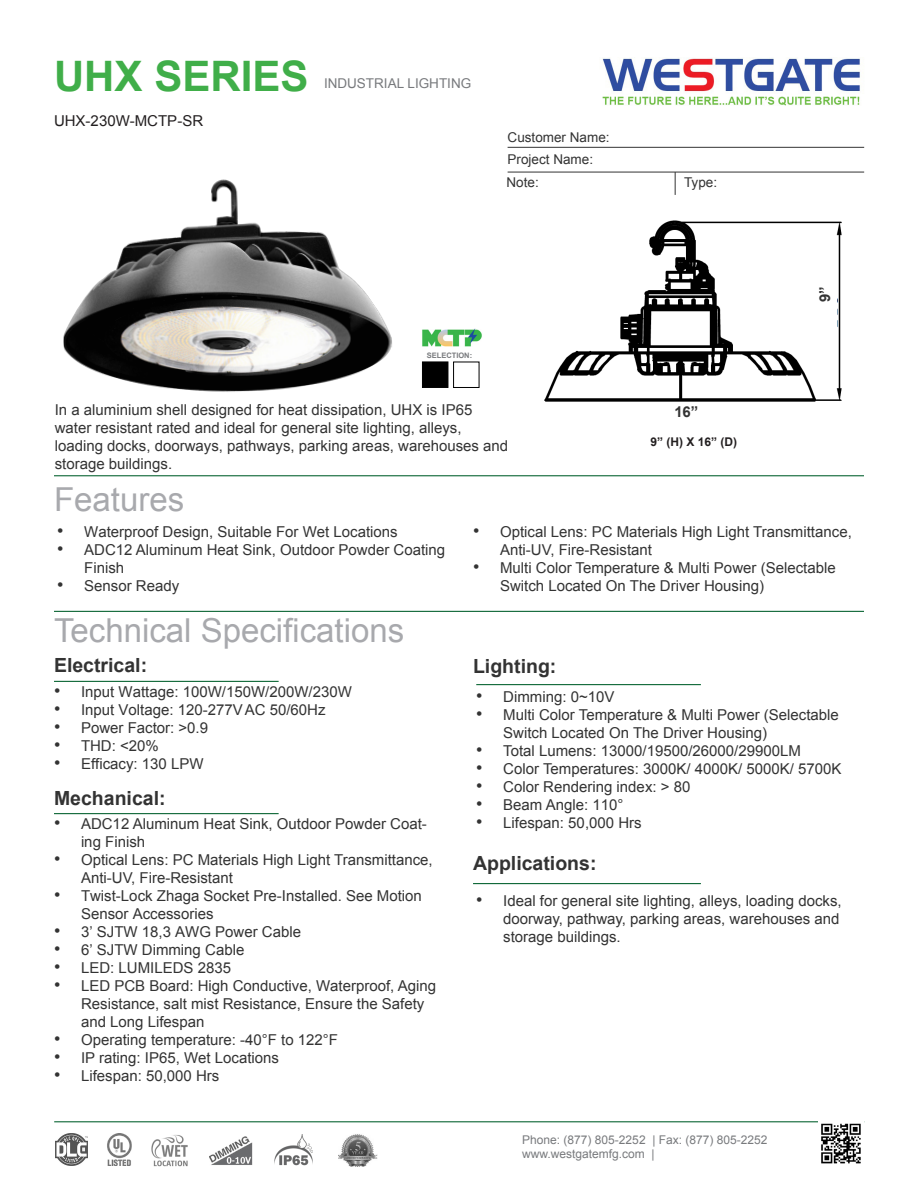
<style>
.page{position:relative;width:918px;height:1188px;background:#fff}
.page>*{position:absolute;margin:0;border:0;box-sizing:border-box;transform-origin:0 0}
.t1{font:700 42px "Arial";color:#40ae49}
.t2{font:33px "Arial";color:#a8a9ad}
.t3{font:700 19.5px "Arial";color:#333}
.t4{font:15px/18px "Arial";color:#333}
.t5{font:15px/18px "Arial";color:#333}
.t6{font:15px "Arial";color:#231f20}
.t7{font:700 15px "Arial";color:#333}
.t8{font:13.5px "Arial";color:#333}
.t9{font:13.5px "Arial";color:#787a7d}
.t10{font:12px "Arial";color:#787a7d}
.t11{font:700 12px "Arial";color:#231f20}
.t12{font:700 7.5px "Arial";color:#787a7d}
.s1{font-style:inherit}
.s2{font-size:18px}
</style>
<div class="page">
<hr style="left:54px;top:475px;width:810px;height:1px;background:#0d6736">
<hr style="left:508px;top:147px;width:356px;height:1px;background:#333">
<svg style="left:675px;top:173px;width:1px;height:22px"></svg>
<hr style="left:508px;top:172px;width:356px;height:1px;background:#333">
<hr style="left:54px;top:611px;width:810px;height:1px;background:#0d6736">
<hr style="left:54px;top:681px;width:225px;height:1px;background:#0d6736">
<hr style="left:54px;top:813px;width:225px;height:1px;background:#0d6736">
<hr style="left:473px;top:883px;width:228px;height:1px;background:#0d6736">
<img style="left:602px;top:58px;width:258px;height:48px">
<hr style="left:476px;top:684px;width:225px;height:1px;background:#0d6736">
<hr style="left:54px;top:1121px;width:810px;height:1px;background:#0d6736">
<div style="left:422px;top:362px;width:26px;height:26px;background:#000"></div>
<div style="left:453px;top:362px;width:26px;height:26px;background:#fff;border:1px solid #000"></div>
<img style="left:63px;top:179px;width:329px;height:213px">
<img style="left:544px;top:220px;width:298px;height:182px">
<div style="left:819px;top:261px;width:18px;height:67px;background:#fff"></div>
<div style="left:514px;top:260px;width:151px;height:24px;background:#fff"></div>
<img style="left:422px;top:328px;width:60px;height:19px">
<img style="left:821px;top:1123px;width:40px;height:41px">
<img style="left:55px;top:1134px;width:32px;height:32px">
<img style="left:275px;top:1134px;width:37px;height:32px">
<img style="left:338px;top:1134px;width:39px;height:33px">
<img style="left:210px;top:1136px;width:42px;height:29px">
<img style="left:151px;top:1135px;width:37px;height:32px">
<img style="left:107px;top:1134px;width:25px;height:32px">
<p class="t1" style="left:54px;top:49px;width:256px">UHX SERIES</p>
<p class="t6" style="left:54px;top:111px;width:151px">UHX-230W-MCTP<span class="s1">-SR</span></p>
<p class="t9" style="left:324px;top:74px;width:149px">INDUSTRIAL LIGHTING</p>
<p class="t8" style="left:508px;top:128px;width:104px">Customer Name:</p>
<p class="t8" style="left:508px;top:150px;width:87px">Project Name:</p>
<p class="t8" style="left:507px;top:173px;width:34px">Note:</p>
<p class="t8" style="left:684px;top:173px;width:35px">Type:</p>
<p class="t12" style="left:427px;top:350px;width:47px">SELECTION:</p>
<p class="t4" style="left:55px;top:401px;width:455px">In a aluminium shell designed for heat dissipation, UHX is IP65 water resistant rated and ideal for general site lighting, alleys, loading docks, doorways, pathways, parking areas, warehouses and storage buildings.</p>
<p class="t2" style="left:54px;top:478px;width:132px">Features</p>
<p class="t7" style="left:674px;top:402px;width:26px">16”</p>
<p class="t11" style="left:651px;top:434px;width:88px">9” (H) X 16” (D)</p>
<p class="t7" style="left:815px;top:302px;width:17px;rotate:-90deg">9”</p>
<p class="t4" style="left:57px;top:523px;width:342px"><span class="s2">•</span> Waterproof <span class="s1">D</span>esign, <span class="s1">S</span>uitable <span class="s1">F</span>or <span class="s1">W</span>et <span class="s1">L</span>ocations</p>
<p class="t4" style="left:84px;top:541px;width:362px;text-indent:-27px"><span class="s2">•</span> ADC12 Aluminum Heat Sink, Outdoor Powder Coating<br>Finish</p>
<p class="t5" style="left:57px;top:577px;width:124px"><span class="s2">•</span> Sensor Ready</p>
<p class="t2" style="left:54px;top:609px;width:352px">Technical Specifications</p>
<p class="t3" style="left:54px;top:653px;width:95px">Electrical:</p>
<p class="t4" style="left:54px;top:683px;width:299px"><span class="s2">•</span> Input Wattage: 100W/150W/200W/230W</p>
<p class="t4" style="left:54px;top:701px;width:273px"><span class="s2">•</span> Input Voltage: 120-277VAC 50/60Hz</p>
<p class="t4" style="left:54px;top:719px;width:156px"><span class="s2">•</span> Power Factor: &gt;0.9</p>
<p class="t4" style="left:54px;top:737px;width:106px"><span class="s2">•</span> THD: &lt;20%</p>
<p class="t4" style="left:54px;top:755px;width:151px"><span class="s2">•</span> Efficacy: 130 LPW</p>
<p class="t3" style="left:54px;top:785px;width:113px">Mechanical:</p>
<p class="t4" style="left:81px;top:815px;width:347px;text-indent:-27px"><span class="s2">•</span> ADC12 Aluminum Heat Sink, Outdoor Powder Coat&shy;ing Finish</p>
<p class="t4" style="left:81px;top:851px;width:353px;text-indent:-27px"><span class="s2">•</span> Optical Lens: PC Materials High Light Transmittance,<br>Anti-UV, Fire-Resistant</p>
<p class="t5" style="left:81px;top:887px;width:342px;text-indent:-27px"><span class="s2">•</span> Twist-Lock Zhaga Socket Pre-Installed. See Motion<br>Sensor Accessories</p>
<p class="t5" style="left:54px;top:923px;width:249px"><span class="s2">•</span> 3’ SJTW 18,3 AWG Power Cable</p>
<p class="t5" style="left:54px;top:941px;width:192px"><span class="s2">•</span> 6’ SJTW Dimming Cable</p>
<p class="t4" style="left:54px;top:959px;width:179px"><span class="s2">•</span> LED: LUMILEDS 2835</p>
<p class="t4" style="left:81px;top:977px;width:357px;text-indent:-27px"><span class="s2">•</span> LED PCB Board: High Conductive, Waterproof, Aging<br>Resistance, salt mist Resistance, Ensure the Safety and Long Lifespan</p>
<p class="t4" style="left:54px;top:1031px;width:286px"><span class="s2">•</span> Operating temperature: -40°F to 122°F</p>
<p class="t4" style="left:54px;top:1049px;width:227px"><span class="s2">•</span> IP rating: IP65, Wet Locations</p>
<p class="t4" style="left:54px;top:1067px;width:167px"><span class="s2">•</span> Lifespan: 50,000 Hrs</p>
<p class="t4" style="left:500px;top:523px;width:353px;text-indent:-27px"><span class="s2">•</span> Optical Lens: PC Materials High Light Transmittance,<br>Anti-UV, Fire-Resistant</p>
<p class="t4" style="left:500px;top:559px;width:337px;text-indent:-27px"><span class="s2">•</span> Multi Color Temperature &amp; Multi Power (Selectable<br>Switch Located On The Driver Housing)</p>
<p class="t3" style="left:473px;top:653px;width:85px">Lighting:</p>
<p class="t4" style="left:476px;top:688px;width:140px"><span class="s2">•</span> Dimming: 0~10V</p>
<p class="t4" style="left:503px;top:706px;width:337px;text-indent:-27px"><span class="s2">•</span> Multi Color Temperature &amp; Multi Power (Selectable<br>Switch Located On The Driver Housing)</p>
<p class="t4" style="left:476px;top:742px;width:326px"><span class="s2">•</span> Total Lumens: 13000/19500/26000/29900LM</p>
<p class="t4" style="left:476px;top:760px;width:367px"><span class="s2">•</span> Color Temperatures: 3000K/ 4000K/ 5000K/ 5700K</p>
<p class="t4" style="left:476px;top:778px;width:216px"><span class="s2">•</span> Color Rendering index: &gt; 80</p>
<p class="t4" style="left:476px;top:796px;width:149px"><span class="s2">•</span> Beam Angle: 110°</p>
<p class="t4" style="left:476px;top:814px;width:167px"><span class="s2">•</span> Lifespan: 50,000 Hrs</p>
<p class="t3" style="left:473px;top:850px;width:125px">Applications:</p>
<p class="t4" style="left:503px;top:892px;width:340px;text-indent:-27px"><span class="s2">•</span> Ideal for general site lighting, alleys, loading docks, doorway, pathway, parking areas, warehouses and storage buildings.</p>
<p class="t10" style="left:522px;top:1132px;width:247px">Phone: (877) 805-2252 | Fax: (877) 805-2252</p>
<p class="t10" style="left:522px;top:1146px;width:134px">www.westgatemfg.com |</p>
</div>
